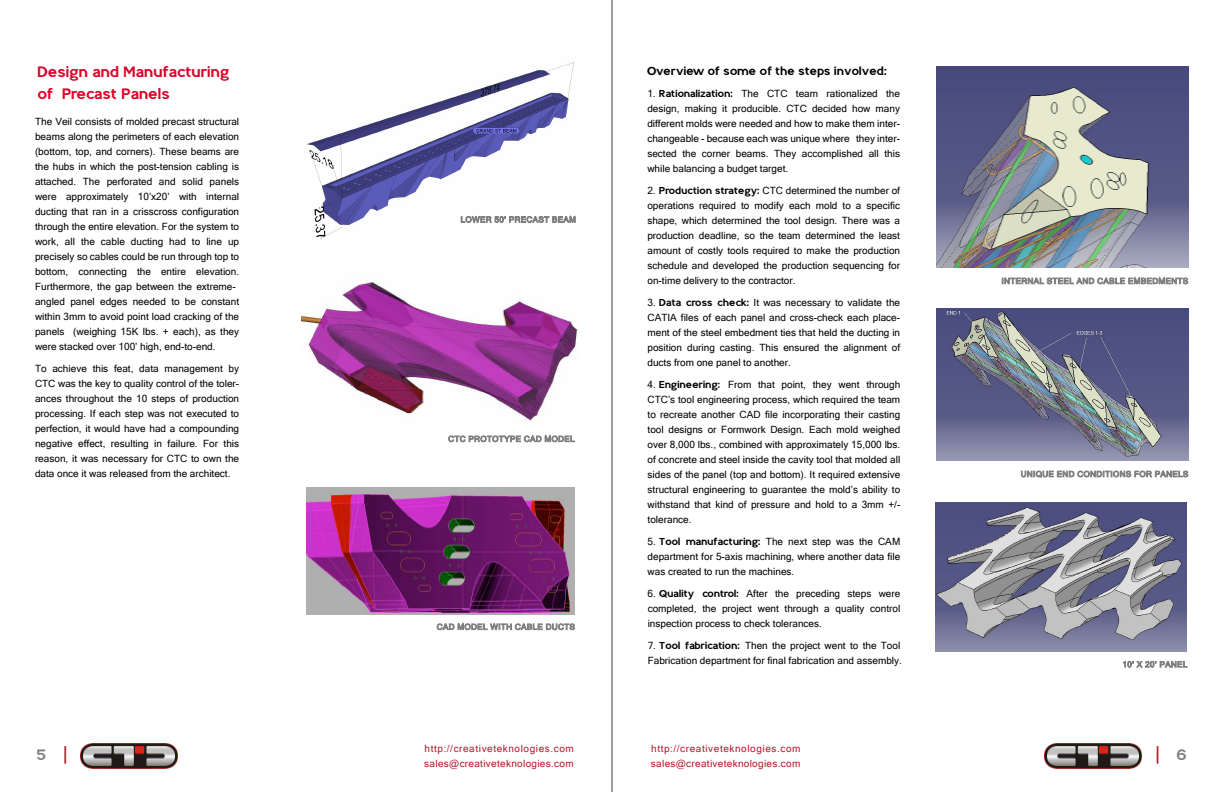
<style>
.page{position:relative;width:1224px;height:792px;background:#fff}
.page>*{position:absolute;margin:0;border:0;box-sizing:border-box;transform-origin:0 0}
.t1{font:18px/21.6px "splekta";color:#dd0329}
.t2{font:18px "splekta";color:#7f7f7f}
.t3{font:18px "splekta";color:#b52027}
.t4{font:14px "splekta";color:#000}
.t5{font:10px/15px "Microsoft Sans Serif";color:#000;text-align:justify}
.t6{font:10px/15px "Microsoft Sans Serif";letter-spacing:.03em;color:#b71b2f}
.s1{font-family:"splekta";font-size:12px}
.s2{color:#b52027}
.s3{color:#7f7f7f}
</style>
<div class="page">
<img style="left:80px;top:744px;width:98px;height:25px">
<img style="left:1044px;top:744px;width:97px;height:25px">
<img style="left:937px;top:66px;width:251px;height:202px">
<img style="left:936px;top:503px;width:251px;height:148px">
<img style="left:302px;top:282px;width:276px;height:161px">
<hr style="left:612px;top:0;width:1px;height:792px;background:#7f7f7f">
<img style="left:307px;top:62px;width:268px;height:178px">
<svg style="left:461px;top:216px;width:115px;height:7px"></svg>
<svg style="left:448px;top:435px;width:127px;height:7px"></svg>
<img style="left:306px;top:488px;width:269px;height:126px">
<svg style="left:437px;top:623px;width:138px;height:7px"></svg>
<svg style="left:1123px;top:661px;width:64px;height:7px"></svg>
<svg style="left:1002px;top:277px;width:186px;height:7px"></svg>
<img style="left:936px;top:308px;width:252px;height:153px">
<svg style="left:1021px;top:471px;width:167px;height:7px"></svg>
<h1 class="t1" style="left:38px;top:62px;width:193px">Design and Manufacturing of Precast Panels</h1>
<p class="t5" style="left:35px;top:114px;width:206px;text-align:left">The Veil consists of molded precast structural beams along the perimeters of each elevation (bottom, top, and corners). These beams are the hubs in which the post-tension cabling is attached. The perforated and solid panels were approximately 10’x20’ with internal ducting that ran in a crisscross configuration through the entire elevation. For the system to work, all the cable ducting had to line up precisely so cables could be run through top to bottom, connecting the entire elevation.<br>Furthermore, the gap between the extreme&shy;angled panel edges needed to be constant within 3mm to avoid point load cracking of the panels (weighing 15K lbs. + each), as they were stacked over 100’ high, end-to-end.</p>
<p class="t5" style="left:35px;top:361px;width:206px">To achieve this feat, data management by CTC was the key to quality control of the toler&shy;ances throughout the 10 steps of production processing. If each step was not executed to perfection, it would have had a compounding negative effect, resulting in failure. For this reason, it was necessary for CTC to own the data once it was released from the architect.</p>
<h2 class="t4" style="left:647px;top:64px;width:241px">Overview of some of the steps involved:</h2>
<p class="t5" style="left:647px;top:86px;width:254px">1. <span class="s1">Rationalization:</span> The CTC team rationalized the design, making it producible. CTC decided how many different molds were needed and how to make them inter&shy;changeable - because each was unique where they inter&shy;sected the corner beams. They accomplished all this while balancing a budget target.</p>
<p class="t5" style="left:647px;top:183px;width:254px">2. <span class="s1">Production strategy:</span> CTC determined the number of operations required to modify each mold to a specific shape, which determined the tool design. There was a production deadline, so the team determined the least amount of costly tools required to make the production schedule and developed the production sequencing for on-time delivery to the contractor.</p>
<p class="t5" style="left:648px;top:295px;width:254px">3. <span class="s1">Data cross check:</span> It was necessary to validate the CATIA files of each panel and cross-check each place&shy;ment of the steel embedment ties that held the ducting in position during casting. This ensured the alignment of ducts from one panel to another.</p>
<p class="t5" style="left:648px;top:377px;width:254px">4. <span class="s1">Engineering:</span> From that point, they went through CTC’s tool engineering process, which required the team to recreate another CAD file incorporating their casting tool designs or Formwork Design. Each mold weighed over 8,000 lbs., combined with approximately 15,000 lbs. of concrete and steel inside the cavity tool that molded all sides of the panel (top and bottom). It required extensive structural engineering to guarantee the mold’s ability to withstand that kind of pressure and hold to a 3mm +/- tolerance.</p>
<p class="t5" style="left:648px;top:534px;width:254px">5. <span class="s1">Tool manufacturing:</span> The next step was the CAM department for 5-axis machining, where another data file was created to run the machines.</p>
<p class="t5" style="left:648px;top:586px;width:254px">6. <span class="s1">Quality control:</span> After the preceding steps were completed, the project went through a quality control inspection process to check tolerances.</p>
<p class="t5" style="left:648px;top:638px;width:256px">7. <span class="s1">Tool fabrication:</span> Then the project went to the Tool<br>Fabrication department for final fabrication and assembly.</p>
<p class="t6" style="left:424px;top:741px;width:151px">http://creativeteknologies.com sales@creativeteknologies.com</p>
<p class="t6" style="left:651px;top:741px;width:151px">http://creativeteknologies.com sales@creativeteknologies.com</p>
<h1 class="t2" style="left:37px;top:746px;width:32px">5 <span class="s2">|</span></h1>
<h1 class="t3" style="left:1157px;top:746px;width:33px">| <span class="s3">6</span></h1>
</div>
